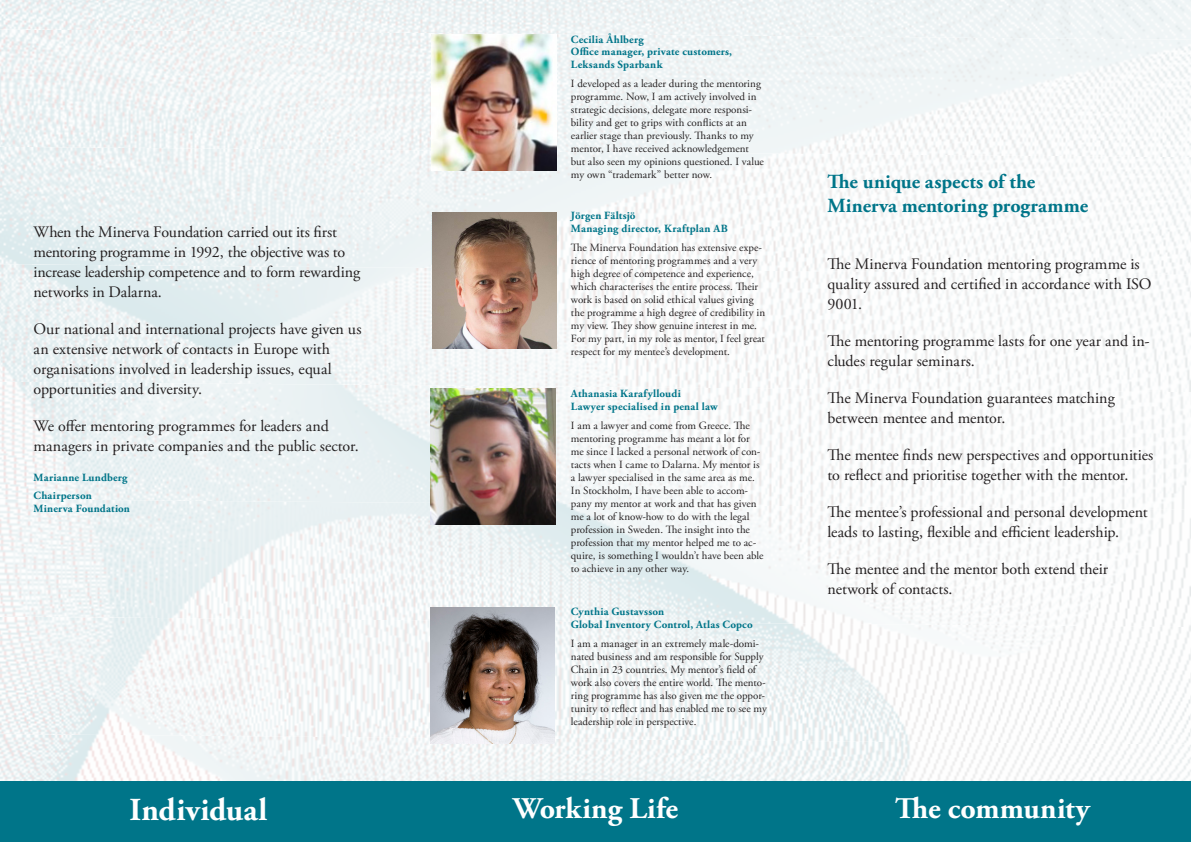
<style>
.page{position:relative;width:1191px;height:842px;background:#fff}
.page>*{position:absolute;margin:0;border:0;box-sizing:border-box;transform-origin:0 0}
.t1{font:700 32px "Adobe Garamond Pro";letter-spacing:.005em;color:#fff}
.t2{font:700 30px "Adobe Garamond Pro";letter-spacing:.005em;color:#fff}
.rubbe{font:700 20px/24px "Adobe Garamond Pro";color:#007589}
.stor_bröd{font:16px/20px "Adobe Garamond Pro";letter-spacing:-.005em;color:#231f20}
.liten_rubbe{font:11px/13px "Adobe Garamond Pro";color:#231f20}
.liten_rubbe-2{font:700 11px/12.7px "Adobe Garamond Pro";letter-spacing:.02em;color:#007589}
</style>
<div class="page">
<img style="left:0;top:745px;width:1191px;height:36px">
<img style="left:0;top:627px;width:1191px;height:118px">
<img style="left:0;top:510px;width:1191px;height:117px">
<img style="left:0;top:392px;width:1191px;height:118px">
<img style="left:0;top:275px;width:1191px;height:117px">
<img style="left:0;top:157px;width:1191px;height:118px">
<img style="left:0;top:40px;width:1191px;height:117px">
<img style="left:0;top:0;width:1191px;height:40px">
<div style="left:0;top:781px;width:1191px;height:61px;background:#007589"></div>
<img style="left:432px;top:212px;width:125px;height:136px">
<img style="left:432px;top:35px;width:125px;height:136px">
<img style="left:430px;top:607px;width:125px;height:137px">
<img style="left:430px;top:388px;width:125px;height:136px">
<p class="stor_bröd" style="left:34px;top:224px;width:328px">When the Minerva Foundation carried out its first mentoring programme in 1992, the objective was to increase leadership competence and to form rewarding networks in Dalarna.</p>
<p class="stor_bröd" style="left:34px;top:321px;width:329px">Our national and international projects have given us an extensive network of contacts in Europe with or&shy;ganisations involved in leadership issues, equal opportunities and diversity.</p>
<p class="stor_bröd" style="left:34px;top:418px;width:325px">We offer mentoring programmes for leaders and ma&shy;nagers in private companies and the public sector.</p>
<p class="liten_rubbe-2" style="left:34px;top:469px;width:95px;line-height:18.3px">Marianne Lundberg<br>Chairperson</p>
<p class="liten_rubbe-2" style="left:34px;top:503px;width:98px">Minerva Foundation</p>
<p class="stor_bröd" style="left:34px;top:360px;width:300px">organisations involved in leadership issues, equal</p>
<p class="stor_bröd" style="left:34px;top:417px;width:327px;text-indent:32px">f<br>managers in private companies and the public sector.</p>
<p class="liten_rubbe-2" style="left:571px;top:34px;width:186px">Cecilia Åhlberg<br>Office manager, private customers, Lek&shy;sands Sparbank</p>
<p class="liten_rubbe" style="left:571px;top:78px;width:195px">I developed as a leader during the mentoring programme. Now, I am actively involved in strategic decisions, delegate more responsi&shy;bility and get to grips with conflicts at an earlier stage than previously. Thanks to my mentor, I have received acknowledgement but also seen my opinions questioned. I value my own “trademark” better now.</p>
<p class="liten_rubbe-2" style="left:571px;top:46px;width:93px;text-indent:9px">f<br>Leksands Sparbank</p>
<p class="liten_rubbe-2" style="left:571px;top:211px;width:158px">Jörgen Fältsjö<br>Managing director, Kraftplan AB</p>
<p class="liten_rubbe" style="left:571px;top:242px;width:196px">The Minerva Foundation has extensive expe&shy;rience of mentoring programmes and a very high degree of competence and experience, which characterises the entire process. Their work is based on solid ethical values giving the programme a high degree of credibility in my view. They show genuine interest in me.<br>For my part, in my role as mentor, I feel great respect for my mentee’s development.</p>
<p class="liten_rubbe-2" style="left:571px;top:388px;width:148px">Athanasia Karafylloudi<br>Lawyer specialised in penal law</p>
<p class="liten_rubbe" style="left:571px;top:419px;width:194px">I am a lawyer and come from Greece. The mentoring programme has meant a lot for me since I lacked a personal network of con&shy;tacts when I came to Dalarna. My mentor is a lawyer specialised in the same area as me.<br>In Stockholm, I have been able to accom&shy;pany my mentor at work and that has given me a lot of know-how to do with the legal profession in Sweden. The insight into the profession that my mentor helped me to ac&shy;quire, is something I wouldn’t have been able to achieve in any other way.</p>
<p class="liten_rubbe-2" style="left:571px;top:606px;width:183px">Cynthia Gustavsson<br>Global Inventory Control, Atlas Copco</p>
<p class="liten_rubbe" style="left:571px;top:637px;width:197px">I am a manager in an extremely male-domi&shy;nated business and am responsible for Supply Chain in 23 countries. My mentor’s field of work also covers the entire world. The mento&shy;ring programme has also given me the oppor&shy;tunity to reflect and has enabled me to see my leadership role in perspective.</p>
<p class="rubbe" style="left:827px;top:170px;width:262px">The unique aspects of the<br>Minerva mentoring programme</p>
<p class="stor_bröd" style="left:827px;top:254px;width:326px">The Minerva Foundation mentoring programme is quality assured and certified in accordance with ISO<br>9001.</p>
<p class="stor_bröd" style="left:827px;top:331px;width:323px">The mentoring programme lasts for one year and in&shy;cludes regular seminars.</p>
<p class="stor_bröd" style="left:827px;top:388px;width:289px">The Minerva Foundation guarantees matching between mentee and mentor.</p>
<p class="stor_bröd" style="left:827px;top:445px;width:327px">The mentee finds new perspectives and opportunities to reflect and prioritise together with the mentor.</p>
<p class="stor_bröd" style="left:827px;top:502px;width:321px">The mentee’s professional and personal development leads to lasting, flexible and efficient leadership.</p>
<p class="stor_bröd" style="left:827px;top:559px;width:282px">The mentee and the mentor both extend their network of contacts.</p>
<p class="stor_bröd" style="left:927px;top:409px;width:85px">s and mentor.</p>
<p class="stor_bröd" style="left:1008px;top:523px;width:14px">f</p>
<p class="t1" style="left:130px;top:792px;width:139px">Individual</p>
<p class="t2" style="left:513px;top:792px;width:166px">Working Life</p>
<p class="t2" style="left:895px;top:792px;width:196px">The community</p>
</div>
